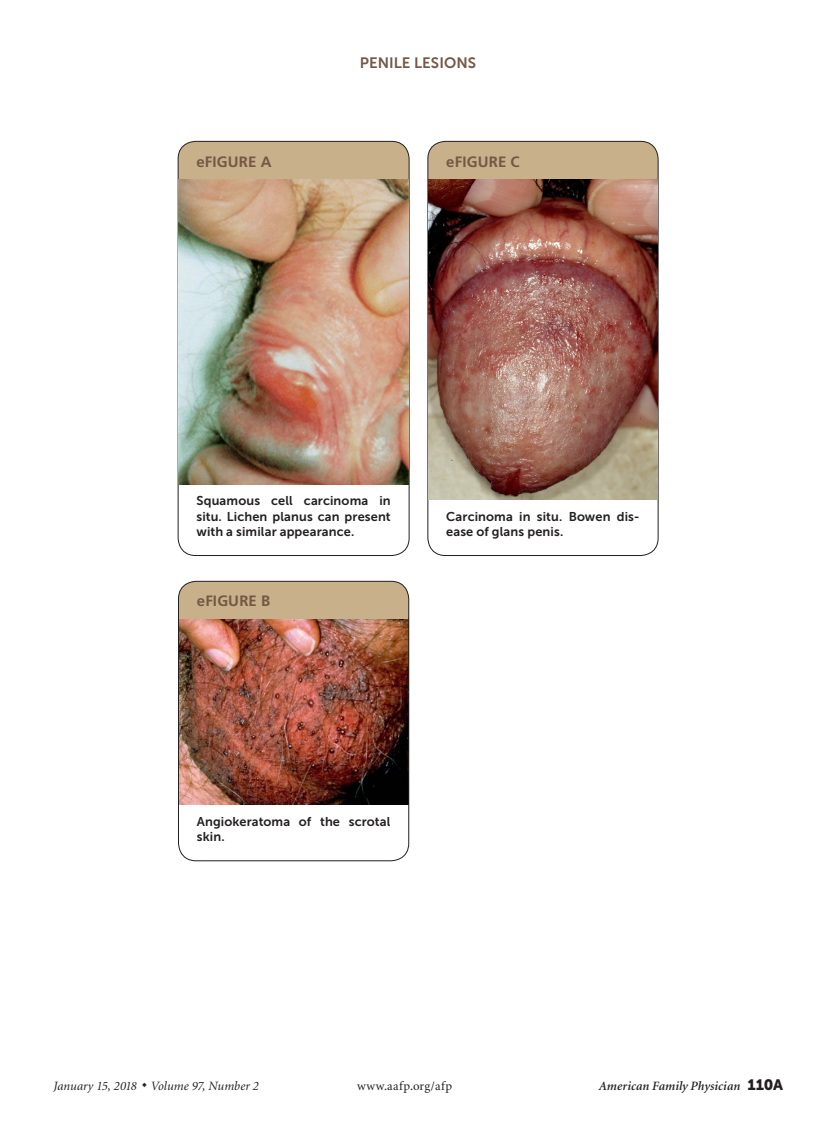
<style>
.page{position:relative;width:837px;height:1134px;background:#fff}
.page>*{position:absolute;margin:0;border:0;box-sizing:border-box;transform-origin:0 0}
.figure{font:700 15px "Frutiger";letter-spacing:.01em;color:#745844}
.t1{font:15px "Museo Sans 700";color:#745844}
.fig_legend{font:12.75px/15.3px "Museo Sans 700";letter-spacing:.01em;color:#231f20}
.t2{font:italic 12.75px "Minion";color:#231f20}
.t3{font:italic 600 12.75px "Minion";letter-spacing:.005em;color:#231f20}
.t4{font:12.75px "Minion";letter-spacing:.03em;color:#231f20}
.s1{font-family:"Museo Sans 900";font-weight:400;font-style:normal;font-size:15px}
</style>
<div class="page">
<img style="left:178px;top:581px;width:232px;height:281px">
<div style="left:178px;top:142px;width:231px;height:37px;background:#c8b08b"></div>
<img style="left:178px;top:179px;width:231px;height:305px">
<div style="left:428px;top:142px;width:230px;height:37px;background:#c8b08b"></div>
<img style="left:428px;top:179px;width:230px;height:320px">
<p class="figure" style="left:196px;top:152px;width:77px">eFIGURE A</p>
<p class="t1" style="left:360px;top:55px;width:118px">PENILE LESIONS</p>
<p class="figure" style="left:446px;top:152px;width:75px">eFIGURE C</p>
<p class="fig_legend" style="left:196px;top:493px;width:196px;text-align:justify">Squamous cell carcinoma in situ. Lichen planus can present with a similar appearance.</p>
<p class="figure" style="left:197px;top:592px;width:75px">eFIGURE B</p>
<p class="fig_legend" style="left:446px;top:508px;width:195px">Carcinoma in situ. Bowen dis&shy;ease of glans penis.</p>
<p class="fig_legend" style="left:197px;top:814px;width:195px">Angiokeratoma of the scrotal skin.</p>
<p class="t2" style="left:54px;top:1080px;width:207px">January 15, 2018 ◆ Volume 97, Number 2</p>
<p class="t4" style="left:357px;top:1080px;width:97px">www.aafp.org/afp</p>
<p class="t3" style="left:599px;top:1080px;width:186px">American Family Physician <span class="s1">110A</span></p>
</div>
